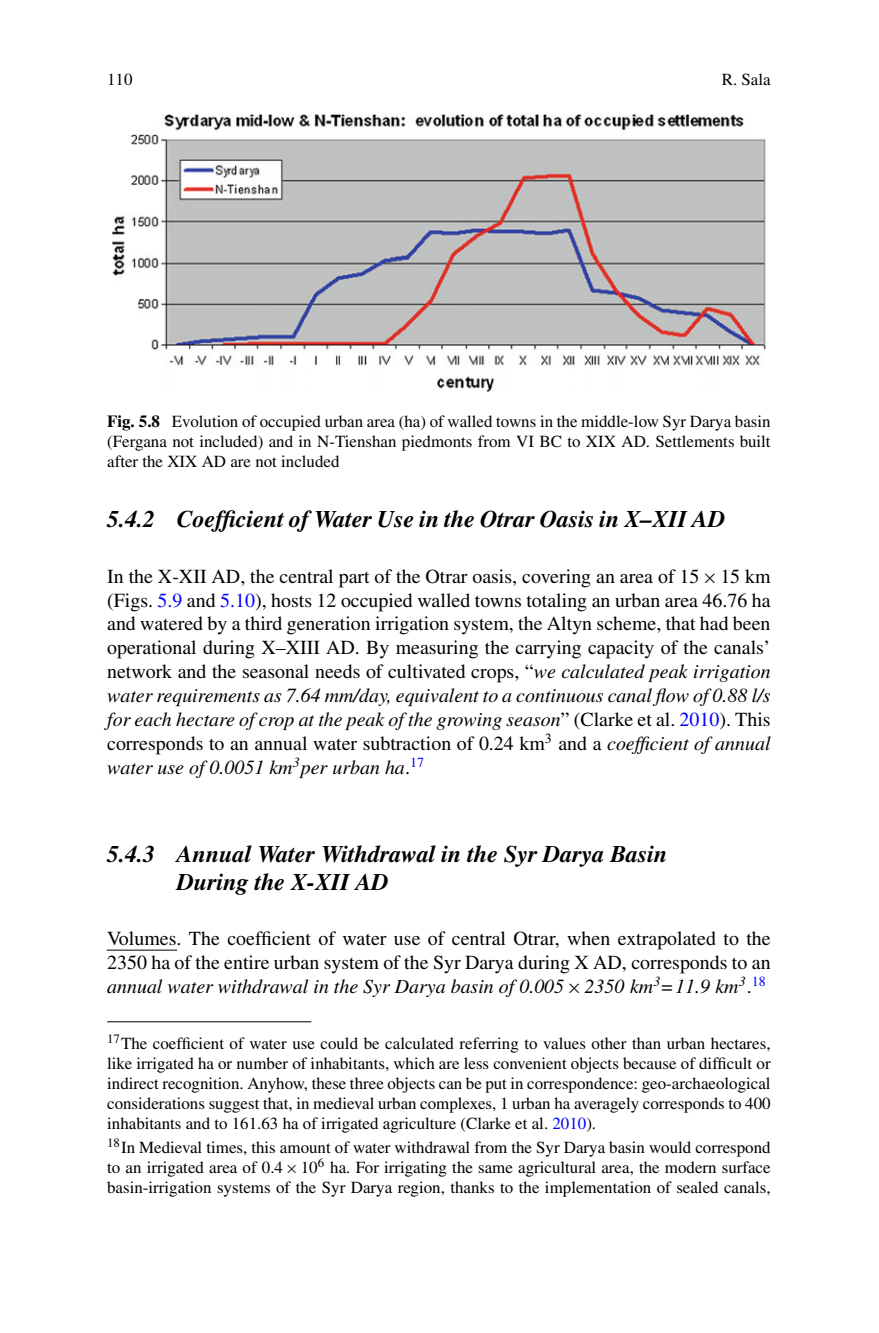
<style>
.page{position:relative;width:879px;height:1333px;background:#fff}
.page>*{position:absolute;margin:0;border:0;box-sizing:border-box;transform-origin:0 0}
.t1{font:italic 700 24px/27.8px "Yfxbwh Yyhxtf Xjpsjc Times";color:#000}
.t2{font:20px/24px "Wlyskp Mhygtq Pdympq Times";color:#000;text-align:justify}
.t3{font:italic 20px/24px "Pxvmcf Mblwsd Sycgfp Times";color:#000}
.t4{font:17px/20px "Wlyskp Mhygtq Pdympq Times";color:#000;text-align:justify}
.s1{font-family:"Bxbgmb Vbrmwg Xbcbbx Times";font-weight:700}
.s2{font-family:"Yhrmrl Sjllpp Bydffl MTSYN"}
.s3{color:#00f}
.s4{font-family:"Pxvmcf Mblwsd Sycgfp Times";font-style:italic}
.s5{font-family:"Wlyskp Mhygtq Pdympq Times";font-style:normal}
.s6{font-family:"Wlyskp Mhygtq Pdympq Times";font-style:normal;color:#00f}
.s7{font-family:"Yhrmrl Sjllpp Bydffl MTSYN";font-style:normal}
</style>
<div class="page">
<img style="left:113px;top:114px;width:652px;height:278px">
<hr style="left:107px;top:949px;width:70px;height:1px;background:#000">
<hr style="left:107px;top:1021px;width:204px;height:1px;background:#000">
<p class="t4" style="left:107px;top:71px;width:27px">110</p>
<p class="t4" style="left:722px;top:71px;width:50px">R. Sala</p>
<p class="t4" style="left:107px;top:413px;width:665px"><span class="s1">Fig. 5.8</span> Evolution of occupied urban area (ha) of walled towns in the middle-low Syr Darya basin (Fergana not included) and in N-Tienshan piedmonts from VI BC to XIX AD. Settlements built after the XIX AD are not included</p>
<h1 class="t1" style="left:107px;top:507px;width:619px">5.4.2 Coefficient of Water Use in the Otrar Oasis in X–XII AD</h1>
<p class="t2" style="left:107px;top:565px;width:665px">In the X-XII AD, the central part of the Otrar oasis, covering an area of 15<span class="s2">×</span>15 km (Figs. <span class="s3">5.9</span> and <span class="s3">5.10</span>), hosts 12 occupied walled towns totaling an urban area 46.76 ha and watered by a third generation irrigation system, the Altyn scheme, that had been operational during X–XIII AD. By measuring the carrying capacity of the canals’ network and the seasonal needs of cultivated crops, “<span class="s4">we calculated peak irrigation</span></p>
<p class="t3" style="left:107px;top:685px;width:665px">water requirements as 7.64 mm/day, equivalent to a continuous canal flow of 0.88 l/s for each hectare of crop at the peak of the growing season<span class="s5">” (Clarke et al.</span> <span class="s6">2010</span><span class="s5">). This</span></p>
<p class="t2" style="left:107px;top:733px;width:665px">corresponds to an annual water subtraction of 0.24 km<sup>3</sup> and a <span class="s4">coefficient of annual</span></p>
<p class="t3" style="left:107px;top:757px;width:318px">water use of 0.0051 km<sup>3</sup>per urban ha<span class="s5">.</span><sup>17</sup></p>
<h1 class="t1" style="left:177px;top:841px;width:492px;text-indent:-70px">5.4.3 Annual Water Withdrawal in the Syr Darya Basin<br>During the X-XII AD</h1>
<p class="t2" style="left:107px;top:928px;width:665px">Volumes. The coefficient of water use of central Otrar, when extrapolated to the<br>2350 ha of the entire urban system of the Syr Darya during X AD, corresponds to an</p>
<p class="t3" style="left:107px;top:976px;width:660px">annual water withdrawal in the Syr Darya basin of 0.005<span class="s7">×</span>2350 km<sup>3</sup><span class="s5">=</span>11.9 km<sup>3</sup><span class="s5">.</span><sup>18</sup></p>
<p class="t4" style="left:107px;top:1034px;width:665px"><sup>17</sup>The coefficient of water use could be calculated referring to values other than urban hectares, like irrigated ha or number of inhabitants, which are less convenient objects because of difficult or indirect recognition. Anyhow, these three objects can be put in correspondence: geo-archaeological considerations suggest that, in medieval urban complexes, 1 urban ha averagely corresponds to 400 inhabitants and to 161.63 ha of irrigated agriculture (Clarke et al. <span class="s3">2010</span>).</p>
<p class="t4" style="left:107px;top:1138px;width:665px"><sup>18</sup>In Medieval times, this amount of water withdrawal from the Syr Darya basin would correspond to an irrigated area of 0.4<span class="s2">×</span>10<sup>6</sup> ha. For irrigating the same agricultural area, the modern surface basin-irrigation systems of the Syr Darya region, thanks to the implementation of sealed canals,</p>
</div>
